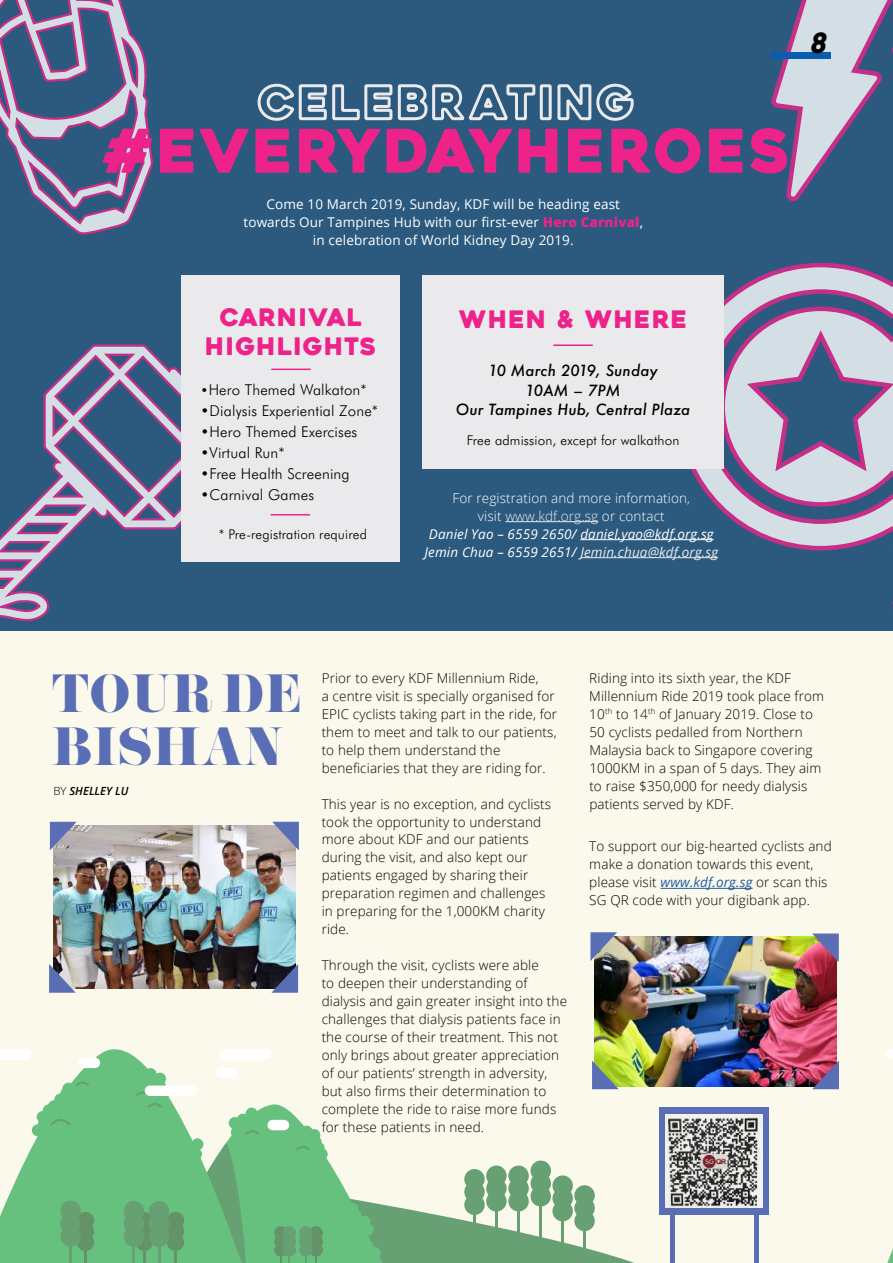
<style>
.page{position:relative;width:893px;height:1263px;background:#fff}
.page>*{position:absolute;margin:0;border:0;box-sizing:border-box;transform-origin:0 0}
.t1{font:60px "Heavitas";letter-spacing:.04em;color:#ed238a}
.t2{font:48px/52.5px "Pistilli";color:#596eb4}
.t3{font:italic 800 30px "DIN Next LT Pro";color:#000}
.t4{font:24px/28.8px "Heavitas";letter-spacing:.06em;color:#ed238a;text-align:center}
.t5{font:300 15px "Futura BT";letter-spacing:.01em;color:#000}
.t6{font:italic 500 15px/19.5px "Futura";letter-spacing:.01em;color:#000;text-align:center}
.t7{font:300 13.5px/18px "Open Sans";letter-spacing:.01em;color:#000}
.t8{font:italic 13.5px/18px "Open Sans";letter-spacing:.01em;color:#fff;text-align:center}
.t9{font:13.5px/18px "Open Sans";letter-spacing:.01em;color:#fff;text-align:center}
.t10{font:300 13.5px "Futura BT";letter-spacing:.01em;color:#000}
.t11{font:italic 600 11.25px "Open Sans";letter-spacing:.005em;color:#000}
.s1{font-weight:800;color:#ed238a}
.s2{font-size:13.5px}
.s3{font-weight:300;font-style:normal}
.s4{font-weight:300;font-style:normal;color:#eaeaec}
.s5{color:#eaeaec}
.s6{font-weight:400;font-style:italic;color:#215e9e}
</style>
<div class="page">
<div style="left:0;top:0;width:893px;height:631px;background:#2b5a7e"></div>
<div style="left:0;top:631px;width:893px;height:632px;background:#fbf8ec"></div>
<hr style="left:661px;top:888px;width:91px;height:1px;background:#215e9e">
<img style="left:53px;top:825px;width:243px;height:163px">
<svg style="left:50px;top:822px;width:27px;height:28px"></svg>
<svg style="left:49px;top:964px;width:27px;height:29px"></svg>
<svg style="left:272px;top:822px;width:27px;height:28px"></svg>
<svg style="left:271px;top:964px;width:27px;height:29px"></svg>
<img style="left:594px;top:936px;width:242px;height:150px">
<svg style="left:590px;top:932px;width:27px;height:29px"></svg>
<svg style="left:592px;top:1060px;width:27px;height:29px"></svg>
<svg style="left:812px;top:933px;width:27px;height:29px"></svg>
<svg style="left:812px;top:1060px;width:27px;height:29px"></svg>
<svg style="left:0;top:0;width:153px;height:235px"></svg>
<svg style="left:674px;top:262px;width:219px;height:279px"></svg>
<svg style="left:257px;top:83px;width:377px;height:38px"></svg>
<svg style="left:0;top:344px;width:181px;height:278px"></svg>
<div style="left:181px;top:276px;width:219px;height:286px;background:#eaeaec"></div>
<hr style="left:272px;top:369px;width:38px;height:1px;background:#ed238a">
<hr style="left:271px;top:514px;width:38px;height:2px;background:#ed238a">
<div style="left:423px;top:276px;width:301px;height:193px;background:#eaeaec"></div>
<hr style="left:554px;top:344px;width:38px;height:2px;background:#ed238a">
<hr style="left:505px;top:521px;width:93px;height:1px;background:#eaeaec">
<hr style="left:580px;top:539px;width:134px;height:1px;background:#fff">
<hr style="left:580px;top:557px;width:138px;height:1px;background:#eaeaec">
<div style="left:659px;top:1107px;width:110px;height:108px;background:#596eb4"></div>
<hr style="left:671px;top:1212px;width:4px;height:51px;background:#596eb4">
<div style="left:754px;top:1212px;width:5px;height:51px;background:#596eb4"></div>
<svg style="left:0;top:1049px;width:207px;height:214px;fill:#66c07e"></svg>
<svg style="left:49px;top:1114px;width:24px;height:14px"></svg>
<svg style="left:75px;top:1080px;width:16px;height:8px"></svg>
<div style="left:154px;top:1073px;width:12px;height:12px;background:#66c07e;border-radius:50%"></div>
<div style="left:154px;top:1080px;width:12px;height:12px;background:#66c07e;border-radius:50%"></div>
<div style="left:145px;top:1068px;width:12px;height:12px;background:#66c07e;border-radius:50%"></div>
<div style="left:42px;top:1112px;width:12px;height:12px;background:#66c07e;border-radius:50%"></div>
<div style="left:48px;top:1100px;width:12px;height:12px;background:#66c07e;border-radius:50%"></div>
<div style="left:43px;top:1104px;width:12px;height:12px;background:#66c07e;border-radius:50%"></div>
<div style="left:38px;top:1118px;width:12px;height:12px;background:#66c07e;border-radius:50%"></div>
<div style="left:32px;top:1124px;width:12px;height:12px;background:#66c07e;border-radius:50%"></div>
<div style="left:190px;top:1148px;width:12px;height:12px;background:#66c07e;border-radius:50%"></div>
<div style="left:191px;top:1138px;width:12px;height:12px;background:#66c07e;border-radius:50%"></div>
<div style="left:37px;top:1111px;width:12px;height:12px;background:#66c07e;border-radius:50%"></div>
<div style="left:54px;top:1093px;width:12px;height:12px;background:#66c07e;border-radius:50%"></div>
<div style="left:60px;top:1087px;width:12px;height:12px;background:#66c07e;border-radius:50%"></div>
<div style="left:64px;top:1086px;width:12px;height:12px;background:#66c07e;border-radius:50%"></div>
<div style="left:62px;top:1083px;width:12px;height:12px;background:#66c07e;border-radius:50%"></div>
<div style="left:77px;top:1212px;width:17px;height:17px;background:#659369;border-radius:50%"></div>
<div style="left:77px;top:1222px;width:17px;height:18px;background:#659369;border-radius:50%"></div>
<div style="left:77px;top:1234px;width:17px;height:17px;background:#659369;border-radius:50%"></div>
<hr style="left:84px;top:1248px;width:3px;height:15px;background:#659369">
<div style="left:167px;top:1212px;width:17px;height:17px;background:#659369;border-radius:50%"></div>
<div style="left:167px;top:1222px;width:17px;height:18px;background:#659369;border-radius:50%"></div>
<div style="left:167px;top:1234px;width:17px;height:17px;background:#659369;border-radius:50%"></div>
<hr style="left:174px;top:1248px;width:3px;height:15px;background:#659369">
<div style="left:135px;top:1212px;width:18px;height:17px;background:#659369;border-radius:50%"></div>
<div style="left:135px;top:1222px;width:18px;height:18px;background:#659369;border-radius:50%"></div>
<div style="left:135px;top:1234px;width:18px;height:17px;background:#659369;border-radius:50%"></div>
<svg style="left:143px;top:1251px;width:2px;height:12px"></svg>
<div style="left:60px;top:1200px;width:21px;height:21px;background:#66a073;border-radius:50%"></div>
<div style="left:60px;top:1213px;width:21px;height:20px;background:#66a073;border-radius:50%"></div>
<div style="left:60px;top:1226px;width:21px;height:20px;background:#66a073;border-radius:50%"></div>
<hr style="left:69px;top:1242px;width:3px;height:21px;background:#66a073">
<div style="left:124px;top:1201px;width:20px;height:20px;background:#66a073;border-radius:50%"></div>
<div style="left:124px;top:1213px;width:20px;height:21px;background:#66a073;border-radius:50%"></div>
<div style="left:124px;top:1226px;width:20px;height:21px;background:#66a073;border-radius:50%"></div>
<hr style="left:133px;top:1243px;width:2px;height:20px;background:#66a073">
<div style="left:149px;top:1201px;width:20px;height:20px;background:#66a073;border-radius:50%"></div>
<div style="left:149px;top:1213px;width:20px;height:21px;background:#66a073;border-radius:50%"></div>
<div style="left:149px;top:1226px;width:20px;height:21px;background:#66a073;border-radius:50%"></div>
<hr style="left:158px;top:1243px;width:2px;height:20px;background:#66a073">
<svg style="left:135px;top:1085px;width:62px;height:25px"></svg>
<svg style="left:220px;top:1049px;width:51px;height:10px"></svg>
<svg style="left:0;top:1049px;width:32px;height:11px"></svg>
<svg style="left:78px;top:1057px;width:22px;height:11px"></svg>
<svg style="left:216px;top:1068px;width:22px;height:10px"></svg>
<svg style="left:207px;top:1104px;width:427px;height:159px"></svg>
<svg style="left:771px;top:0;width:122px;height:202px"></svg>
<svg style="left:718px;top:304px;width:175px;height:312px"></svg>
<svg style="left:886px;top:1049px;width:7px;height:214px"></svg>
<img style="left:665px;top:1115px;width:98px;height:93px">
<h3 class="t3" style="left:810px;top:25px;width:18px">8</h3>
<h1 class="t1" style="left:103px;top:114px;width:688px">#EVERYDAYHEROES</h1>
<p class="t9" style="left:243px;top:194px;width:401px">Come 10 March 2019, Sunday, KDF will be heading east towards Our Tampines Hub with our first-ever <span class="s1">Hero Carnival</span>, in celebration of World Kidney Day 2019.</p>
<h3 class="t4" style="left:205px;top:303px;width:172px">CARNIVAL<br>HIGHLIGHTS</h3>
<p class="t5" style="left:201px;top:380px;width:168px"><span class="s2">•</span>Hero Themed Walkaton*</p>
<p class="t5" style="left:201px;top:401px;width:179px">•Dialysis Experiential Zone*</p>
<p class="t5" style="left:201px;top:422px;width:158px">•Hero Themed Exercises</p>
<p class="t5" style="left:201px;top:443px;width:86px">•Virtual Run*</p>
<p class="t5" style="left:201px;top:464px;width:151px">•Free Health Screening</p>
<p class="t5" style="left:201px;top:485px;width:115px">•Carnival Games</p>
<p class="t10" style="left:219px;top:526px;width:150px">* Pre-registration required</p>
<h3 class="t4" style="left:459px;top:305px;width:229px">WHEN &amp; WHERE</h3>
<p class="t6" style="left:456px;top:361px;width:236px">10 March 2019, Sunday<br>10AM – 7PM<br>Our Tampines Hub, Central Plaza</p>
<p class="t10" style="left:467px;top:432px;width:214px">Free admission, except for walkathon</p>
<p class="t8" style="left:424px;top:488px;width:295px"><span class="s3">For registration and more information,<br>visit</span> <span class="s4">www.kdf.org.sg</span> <span class="s3">or contact<br></span>Daniel Yao – 6559 2650/ daniel.yao@kdf.org.sg Jemin Chua – 6559 2651/ <span class="s5">Jemin.chua@kdf.org.sg</span></p>
<h2 class="t2" style="left:52px;top:667px;width:252px">TOUR DE<br>BISHAN</h2>
<p class="t11" style="left:53px;top:783px;width:77px"><span class="s3">BY</span> SHELLEY LU</p>
<p class="t7" style="left:322px;top:668px;width:237px">Prior to every KDF Millennium Ride,<br>a centre visit is specially organised for EPIC cyclists taking part in the ride, for them to meet and talk to our patients, to help them understand the beneficiaries that they are riding for.</p>
<p class="t7" style="left:322px;top:794px;width:231px">This year is no exception, and cyclists took the opportunity to understand</p>
<p class="t7" style="left:322px;top:829px;width:225px">more about KDF and our patients during the visit, and also kept our patients engaged by sharing their preparation regimen and challenges in preparing for the 1,000KM charity ride.</p>
<p class="t7" style="left:322px;top:955px;width:247px">Through the visit, cyclists were able<br>to deepen their understanding of dialysis and gain greater insight into the challenges that dialysis patients face in the course of their treatment. This not only brings about greater appreciation of our patients’ strength in adversity, but also firms their determination to complete the ride to raise more funds for these patients in need.</p>
<p class="t7" style="left:589px;top:668px;width:236px">Riding into its sixth year, the KDF Millennium Ride 2019 took place from 10<sup>th</sup> to 14<sup>th</sup> of January 2019. Close to 50 cyclists pedalled from Northern Malaysia back to Singapore covering 1000KM in a span of 5 days. They aim to raise $350,000 for needy dialysis patients served by KDF.</p>
<p class="t7" style="left:589px;top:837px;width:244px">To support our big-hearted cyclists and make a donation towards this event, please visit <span class="s6">www.kdf.org.sg</span> or scan this SG QR code with your digibank app.</p>
</div>
